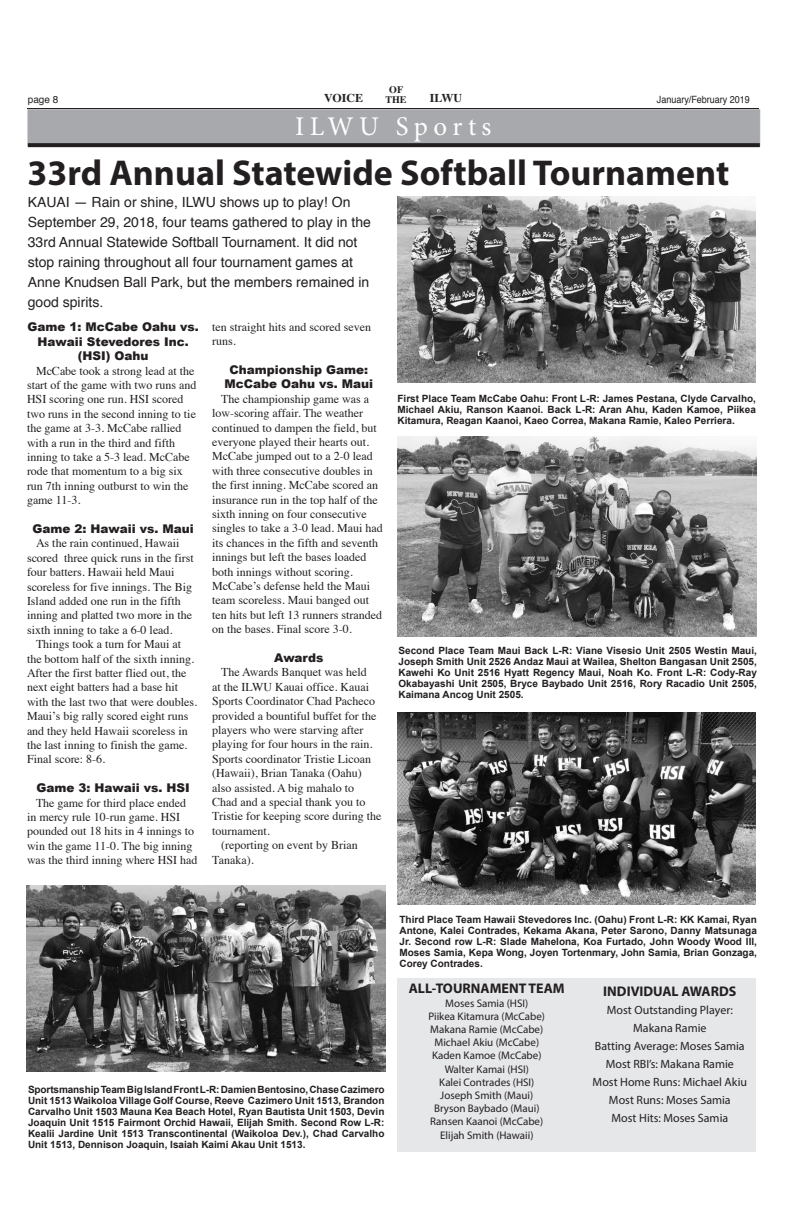
<style>
.page{position:relative;width:792px;height:1224px;background:#fff}
.page>*{position:absolute;margin:0;border:0;box-sizing:border-box;transform-origin:0 0}
.t1{font:700 36px "Myriad Pro";color:#231f20}
.t2{font:27px "Minion Pro";letter-spacing:.2em;color:#fff}
.t3{font:14px/20px "Helvetica";color:#231f20}
.t4{font:700 14px "Myriad Pro";color:#231f20}
.t5{font:12px/14.4px "Times";color:#231f20}
.t6{font:12px/18px "Myriad Pro";color:#231f20;text-align:center}
.t7{font:900 12px/14.4px "Arial";color:#231f20;text-align:center}
.t8{font:700 12px "Times";color:#231f20}
.t9{font:11px/13.2px "Myriad Pro";color:#231f20;text-align:center}
.t10{font:700 10px/11px "Arial";color:#231f20;text-align:justify}
.t11{font:10px "Helvetica";color:#231f20;scale:.9 1}
.t12{font:700 10px "Times";color:#231f20}
.t13{font:10px "Helvetica";color:#231f20}
</style>
<div class="page">
<hr style="left:27px;top:108px;width:732px;height:1px;background:#231f20">
<img style="left:397px;top:437px;width:359px;height:200px">
<img style="left:397px;top:197px;width:359px;height:185px">
<img style="left:27px;top:886px;width:358px;height:185px">
<div style="left:28px;top:110px;width:732px;height:36px;background:#a8a9ad"></div>
<svg style="left:28px;top:143px;width:732px;height:4px;background:#282425"></svg>
<img style="left:398px;top:713px;width:358px;height:191px">
<div style="left:398px;top:978px;width:358px;height:174px;background:#e6e7e9"></div>
<p class="t12" style="left:389px;top:80px;width:15px">OF</p>
<p class="t8" style="left:324px;top:86px;width:41px">VOICE</p>
<p class="t8" style="left:430px;top:86px;width:34px">ILWU</p>
<p class="t13" style="left:28px;top:92px;width:32px">page 8</p>
<p class="t12" style="left:385px;top:90px;width:23px">THE</p>
<p class="t11" style="left:657px;top:91px;width:105px">January/February 2019</p>
<h2 class="t2" style="left:295px;top:108px;width:198px">ILWU Sports</h2>
<h1 class="t1" style="left:27px;top:149px;width:703px">33rd Annual Statewide Softball Tournament</h1>
<p class="t3" style="left:28px;top:193px;width:345px">KAUAI — Rain or shine, ILWU shows up to play! On September 29, 2018, four teams gathered to play in the 33rd Annual Statewide Softball Tournament. It did not stop raining throughout all four tournament games at Anne Knudsen Ball Park, but the members remained in good spirits.</p>
<p class="t7" style="left:27px;top:319px;width:173px">Game 1: McCabe Oahu vs.<br>Hawaii Stevedores Inc. (HSI) Oahu</p>
<p class="t5" style="left:27px;top:362px;width:171px;text-indent:9px">McCabe took a strong lead at the start of the game with two runs and<br>HSI scoring one run. HSI scored two runs in the second inning to tie the game at 3-3. McCabe rallied with a run in the third and fifth inning to take a 5-3 lead. McCabe rode that momentum to a big six run 7th inning outburst to win the game 11-3.</p>
<p class="t7" style="left:33px;top:521px;width:163px">Game 2: Hawaii vs. Maui</p>
<p class="t5" style="left:27px;top:535px;width:168px;text-indent:9px">As the rain continued, Hawaii scored three quick runs in the first four batters. Hawaii held Maui scoreless for five innings. The Big<br>Island added one run in the fifth inning and platted two more in the sixth inning to take a 6-0 lead.</p>
<p class="t5" style="left:27px;top:636px;width:172px;text-indent:9px">Things took a turn for Maui at the bottom half of the sixth inning.<br>After the first batter flied out, the next eight batters had a base hit with the last two that were doubles.<br>Maui’s big rally scored eight runs and they held Hawaii scoreless in the last inning to finish the game.<br>Final score: 8-6.</p>
<p class="t7" style="left:37px;top:780px;width:155px">Game 3: Hawaii vs. HSI</p>
<p class="t5" style="left:27px;top:794px;width:172px;text-indent:9px">The game for third place ended in mercy rule 10-run game. HSI pounded out 18 hits in 4 innings to win the game 11-0. The big inning was the third inning where HSI had</p>
<p class="t5" style="left:212px;top:318px;width:160px">ten straight hits and scored seven runs.</p>
<p class="t7" style="left:224px;top:362px;width:150px">Championship Game:<br>McCabe Oahu vs. Maui</p>
<p class="t5" style="left:212px;top:390px;width:172px;text-indent:9px">The championship game was a low-scoring affair. The weather continued to dampen the field, but everyone played their hearts out.<br>McCabe jumped out to a 2-0 lead with three consecutive doubles in the first inning. McCabe scored an insurance run in the top half of the sixth inning on four consecutive singles to take a 3-0 lead. Maui had its chances in the fifth and seventh innings but left the bases loaded both innings without scoring.<br>McCabe’s defense held the Maui team scoreless. Maui banged out ten hits but left 13 runners stranded on the bases. Final score 3-0.</p>
<p class="t7" style="left:274px;top:650px;width:51px">Awards</p>
<p class="t5" style="left:221px;top:664px;width:147px">The Awards Banquet was held</p>
<p class="t5" style="left:212px;top:678px;width:158px">at the ILWU Kauai office. Kauai</p>
<p class="t5" style="left:212px;top:693px;width:164px">Sports Coordinator Chad Pacheco</p>
<p class="t5" style="left:212px;top:707px;width:166px">provided a bountiful buffet for the</p>
<p class="t5" style="left:212px;top:722px;width:153px">players who were starving after</p>
<p class="t5" style="left:212px;top:736px;width:162px">playing for four hours in the rain.</p>
<p class="t5" style="left:212px;top:750px;width:161px">Sports coordinator Tristie Licoan</p>
<p class="t5" style="left:212px;top:765px;width:151px">(Hawaii), Brian Tanaka (Oahu)</p>
<p class="t5" style="left:212px;top:779px;width:144px">also assisted. A big mahalo to</p>
<p class="t5" style="left:212px;top:794px;width:155px">Chad and a special thank you to</p>
<p class="t5" style="left:212px;top:808px;width:171px">Tristie for keeping score during the</p>
<p class="t5" style="left:212px;top:822px;width:59px">tournament.</p>
<p class="t5" style="left:221px;top:837px;width:138px">(reporting on event by Brian</p>
<p class="t5" style="left:212px;top:851px;width:43px">Tanaka).</p>
<p class="t10" style="left:398px;top:394px;width:360px">First Place Team McCabe Oahu: Front L-R: James Pestana, Clyde Carvalho, Michael Akiu, Ranson Kaanoi. Back L-R: Aran Ahu, Kaden Kamoe, Piikea Kitamura, Reagan Kaanoi, Kaeo Correa, Makana Ramie, Kaleo Perriera.</p>
<p class="t10" style="left:399px;top:646px;width:360px">Second Place Team Maui Back L-R: Viane Visesio Unit 2505 Westin Maui, Joseph Smith Unit 2526 Andaz Maui at Wailea, Shelton Bangasan Unit 2505, Kawehi Ko Unit 2516 Hyatt Regency Maui, Noah Ko. Front L-R: Cody-Ray Okabayashi Unit 2505, Bryce Baybado Unit 2516, Rory Racadio Unit 2505, Kaimana Ancog Unit 2505.</p>
<p class="t10" style="left:28px;top:1084px;width:358px">Sportsmanship Team Big Island Front L-R: Damien Bentosino, Chase Cazimero Unit 1513 Waikoloa Village Golf Course, Reeve Cazimero Unit 1513, Brandon Carvalho Unit 1503 Mauna Kea Beach Hotel, Ryan Bautista Unit 1503, Devin Joaquin Unit 1515 Fairmont Orchid Hawaii, Elijah Smith. Second Row L-R:<br>Kealii Jardine Unit 1513 Transcontinental (Waikoloa Dev.), Chad Carvalho Unit 1513, Dennison Joaquin, Isaiah Kaimi Akau Unit 1513.</p>
<p class="t10" style="left:400px;top:914px;width:359px">Third Place Team Hawaii Stevedores Inc. (Oahu) Front L-R: KK Kamai, Ryan Antone, Kalei Contrades, Kekama Akana, Peter Sarono, Danny Matsunaga Jr. Second row L-R: Slade Mahelona, Koa Furtado, John Woody Wood III, Moses Samia, Kepa Wong, Joyen Tortenmary, John Samia, Brian Gonzaga, Corey Contrades.</p>
<p class="t4" style="left:409px;top:980px;width:158px">ALL-TOURNAMENT TEAM</p>
<p class="t9" style="left:428px;top:996px;width:118px">Moses Samia (HSI)<br>Piikea Kitamura (McCabe)<br>Makana Ramie (McCabe)<br>Michael Akiu (McCabe)<br>Kaden Kamoe (McCabe)<br>Walter Kamai (HSI)<br>Kalei Contrades (HSI)<br>Joseph Smith (Maui)<br>Bryson Baybado (Maui)<br>Ransen Kaanoi (McCabe)<br>Elijah Smith (Hawaii)</p>
<p class="t4" style="left:603px;top:982px;width:135px">INDIVIDUAL AWARDS</p>
<p class="t6" style="left:593px;top:1001px;width:156px">Most Outstanding Player:<br>Makana Ramie<br>Batting Average: Moses Samia<br>Most RBI’s: Makana Ramie<br>Most Home Runs: Michael Akiu<br>Most Runs: Moses Samia<br>Most Hits: Moses Samia</p>
</div>
